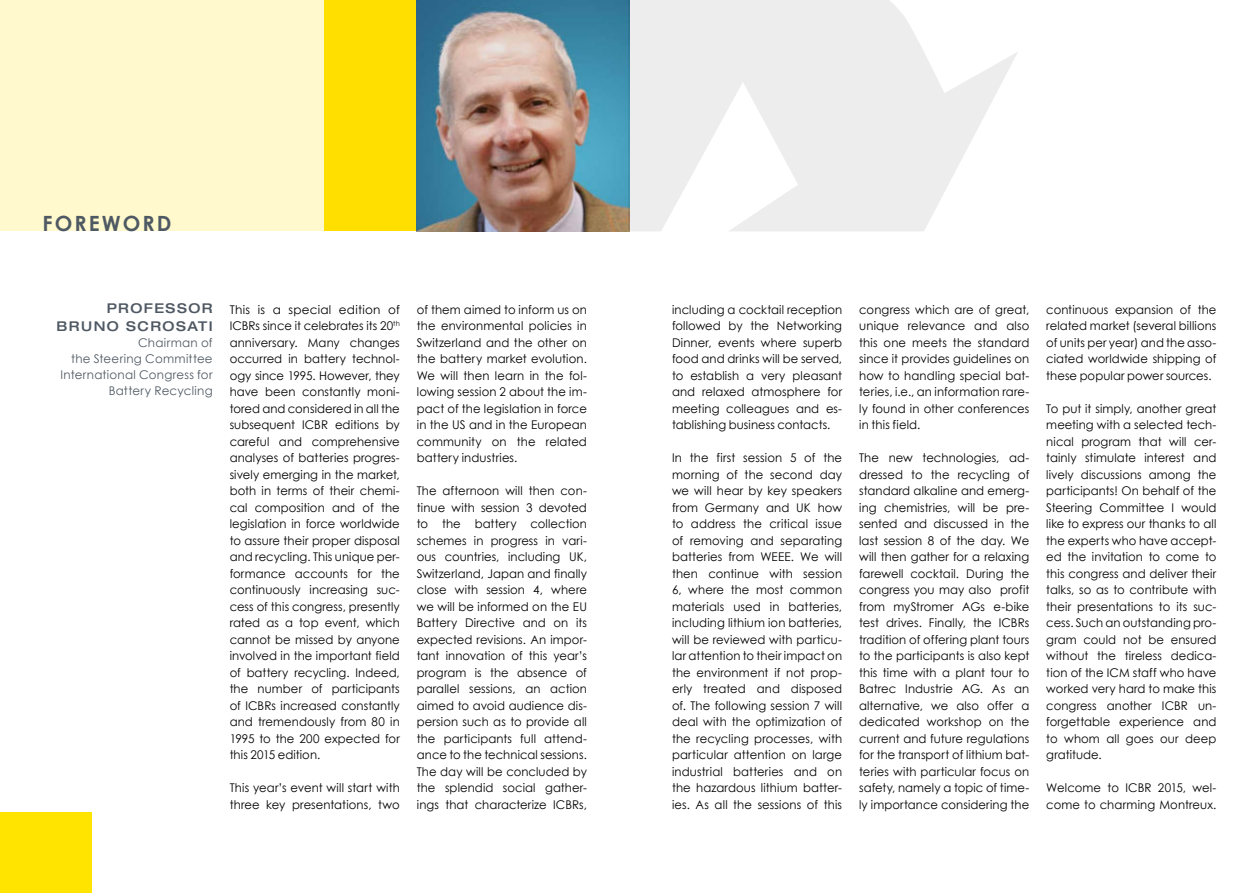
<style>
.page{position:relative;width:1259px;height:893px;background:#fff}
.page>*{position:absolute;margin:0;border:0;box-sizing:border-box;transform-origin:0 0}
.t1{font:700 21px "Century Gothic";letter-spacing:.1em;color:#4f5963}
.t2{font:500 expanded 13.5px/18.1px "Helvetica Neue";letter-spacing:.11em;color:#4f5963;text-align:right}
.t3{font:12px/16.5px "Century Gothic";letter-spacing:.01em;color:#000;text-align:justify}
.t4{font:12px/16px "Century Gothic";letter-spacing:.02em;color:#4f5963;text-align:right}
</style>
<div class="page">
<div style="left:0;top:812px;width:92px;height:81px;background:#ffe400"></div>
<div style="left:0;top:0;width:629px;height:231px;background:#fff9cd"></div>
<div style="left:325px;top:0;width:92px;height:231px;background:#ffe400"></div>
<img style="left:417px;top:0;width:211px;height:231px">
<svg style="left:628px;top:0;width:390px;height:231px;fill:#ededed"></svg>
<h1 class="t1" style="left:43px;top:214px;width:130px">FOREWORD</h1>
<p class="t2" style="left:57px;top:300px;width:158px">PROFESSOR<br>BRUNO SCROSATI</p>
<p class="t4" style="left:60px;top:336px;width:154px">Chairman of<br>the Steering Committee<br>International Congress for<br>Battery Recycling</p>
<p class="t3" style="left:230px;top:302px;width:172px">This is a special edition of ICBRs since it celebrates its 20<sup>th </sup>anniversary. Many changes occurred in battery technol&shy;ogy since 1995. However, they have been constantly moni&shy;tored and considered in all the subsequent ICBR editions by careful and comprehensive analyses of batteries progres&shy;sively emerging in the market, both in terms of their chemi&shy;cal composition and of the legislation in force worldwide to assure their proper disposal and recycling. This unique per&shy;formance accounts for the continuously increasing suc&shy;cess of this congress, presently rated as a top event, which cannot be missed by anyone involved in the important field of battery recycling. Indeed, the number of participants of ICBRs increased constantly and tremendously from 80 in 1995 to the 200 expected for this 2015 edition.</p>
<p class="t3" style="left:230px;top:780px;width:172px">This year’s event will start with three key presentations, two</p>
<p class="t3" style="left:417px;top:302px;width:172px">of them aimed to inform us on the environmental policies in Switzerland and the other on the battery market evolution.<br>We will then learn in the fol&shy;lowing session 2 about the im&shy;pact of the legislation in force in the US and in the European community on the related battery industries.</p>
<p class="t3" style="left:417px;top:483px;width:172px">The afternoon will then con&shy;tinue with session 3 devoted to the battery collection schemes in progress in vari&shy;ous countries, including UK, Switzerland, Japan and finally close with session 4, where we will be informed on the EU Battery Directive and on its expected revisions. An impor&shy;tant innovation of this year’s program is the absence of parallel sessions, an action aimed to avoid audience dis&shy;persion such as to provide all the participants full attend&shy;ance to the technical sessions.<br>The day will be concluded by the splendid social gather&shy;ings that characterize ICBRs,</p>
<p class="t3" style="left:672px;top:302px;width:172px">including a cocktail reception followed by the Networking Dinner, events where superb food and drinks will be served, to establish a very pleasant and relaxed atmosphere for meeting colleagues and es&shy;tablishing business contacts.</p>
<p class="t3" style="left:672px;top:450px;width:172px">In the first session 5 of the morning of the second day we will hear by key speakers from Germany and UK how to address the critical issue of removing and separating batteries from WEEE. We will then continue with session 6, where the most common materials used in batteries, including lithium ion batteries, will be reviewed with particu&shy;lar attention to their impact on the environment if not prop&shy;erly treated and disposed of. The following session 7 will deal with the optimization of the recycling processes, with particular attention on large industrial batteries and on the hazardous lithium batter&shy;ies. As all the sessions of this</p>
<p class="t3" style="left:859px;top:302px;width:172px">congress which are of great, unique relevance and also this one meets the standard since it provides guidelines on how to handling special bat&shy;teries, i.e., an information rare&shy;ly found in other conferences in this field.</p>
<p class="t3" style="left:859px;top:450px;width:172px">The new technologies, ad&shy;dressed to the recycling of standard alkaline and emerg&shy;ing chemistries, will be pre&shy;sented and discussed in the last session 8 of the day. We will then gather for a relaxing farewell cocktail. During the congress you may also profit from myStromer AGs e-bike test drives. Finally, the ICBRs tradition of offering plant tours to the participants is also kept this time with a plant tour to Batrec Industrie AG. As an alternative, we also offer a dedicated workshop on the current and future regulations for the transport of lithium bat&shy;teries with particular focus on safety, namely a topic of time&shy;ly importance considering the</p>
<p class="t3" style="left:1046px;top:302px;width:172px">continuous expansion of the related market (several billions of units per year) and the asso&shy;ciated worldwide shipping of these popular power sources.</p>
<p class="t3" style="left:1046px;top:401px;width:172px">To put it simply, another great meeting with a selected tech&shy;nical program that will cer&shy;tainly stimulate interest and lively discussions among the participants! On behalf of the Steering Committee I would like to express our thanks to all the experts who have accept&shy;ed the invitation to come to this congress and deliver their talks, so as to contribute with their presentations to its suc&shy;cess. Such an outstanding pro&shy;gram could not be ensured without the tireless dedica&shy;tion of the ICM staff who have worked very hard to make this congress another ICBR un&shy;forgettable experience and to whom all goes our deep gratitude.</p>
<p class="t3" style="left:1046px;top:780px;width:172px">Welcome to ICBR 2015, wel&shy;come to charming Montreux.</p>
</div>
